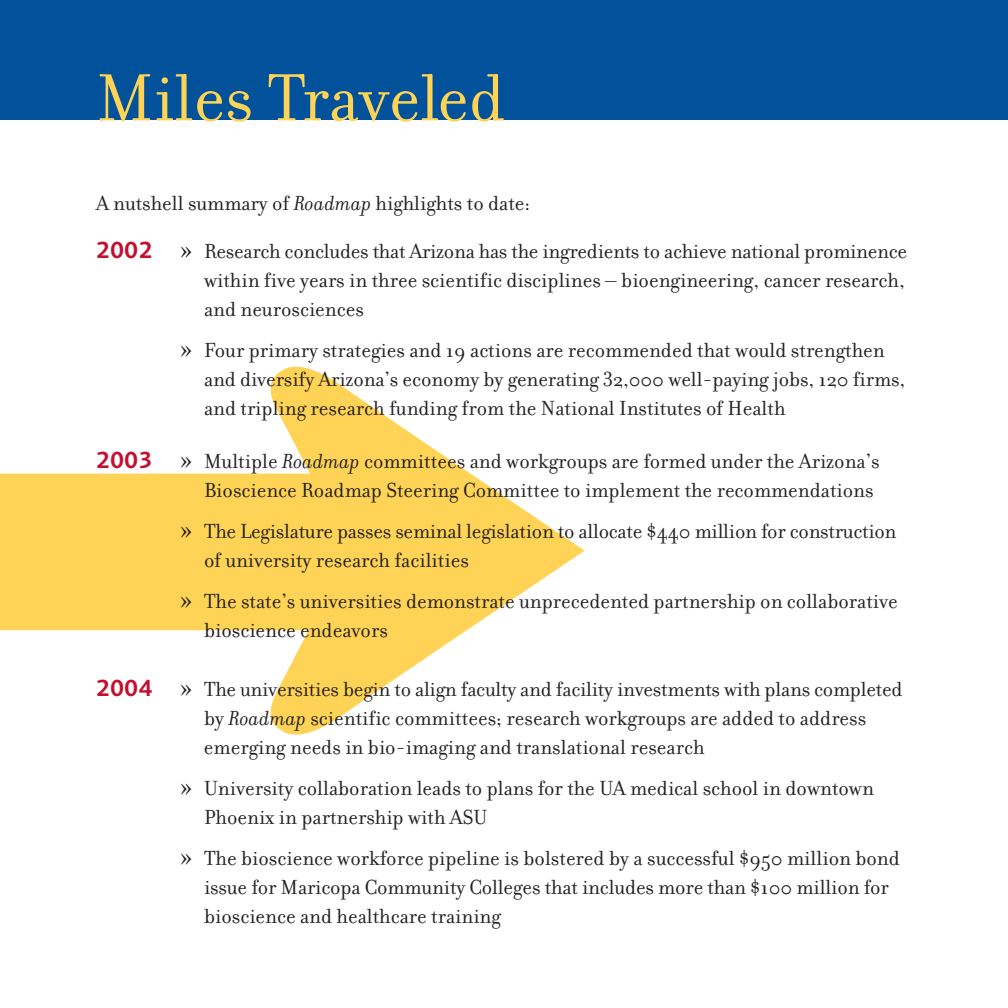
<style>
.page{position:relative;width:1008px;height:1008px;background:#fff}
.page>*{position:absolute;margin:0;border:0;box-sizing:border-box;transform-origin:0 0}
.t1{font:72px "Filosofia";color:#fed356}
.t2{font:24px "Foundry Sans Demi";letter-spacing:.03em;color:#c3102f}
.t3{font:22px/29px "Filosofia";color:#231f20}
.s1{font-style:italic}
.s2{font-family:"Centennial";font-weight:300}
</style>
<div class="page">
<div style="left:0;top:0;width:1008px;height:120px;background:#01529a"></div>
<svg style="left:0;top:367px;width:585px;height:368px"></svg>
<h1 class="t1" style="left:96px;top:53px;width:411px">Miles Traveled</h1>
<p class="t3" style="left:180px;top:178px;width:729px;line-height:48px;text-indent:-84px">A nutshell summary of <span class="s1">Roadmap</span> highlights to date:<br><span class="s2">»</span> Research concludes that Arizona has the ingredients to achieve national prominence</p>
<p class="t3" style="left:204px;top:265px;width:702px">within five years in three scientific disciplines – bioengineering, cancer research, and neurosciences</p>
<p class="t3" style="left:204px;top:335px;width:703px;text-indent:-24px"><span class="s2">»</span> Four primary strategies and 19 actions are recommended that would strengthen and diversify Arizona’s economy by generating 32,000 well-paying jobs, 120 firms, and tripling research funding from the National Institutes of Health</p>
<p class="t3" style="left:180px;top:446px;width:701px;text-align:right"><span class="s2">»</span> Multiple <span class="s1">Roadmap</span> committees and workgroups are formed under the Arizona’s<br>Bioscience Roadmap Steering Committee to implement the recommendations</p>
<p class="t3" style="left:204px;top:516px;width:694px;text-indent:-24px"><span class="s2">»</span> The Legislature passes seminal legislation to allocate $440 million for construction of university research facilities</p>
<p class="t3" style="left:204px;top:586px;width:695px;text-indent:-24px"><span class="s2">»</span> The state’s universities demonstrate unprecedented partnership on collaborative bioscience endeavors</p>
<p class="t2" style="left:96px;top:241px;width:58px">2002</p>
<p class="t2" style="left:96px;top:451px;width:58px">2003</p>
<p class="t2" style="left:96px;top:679px;width:58px">2004</p>
<p class="t3" style="left:204px;top:674px;width:700px;text-indent:-24px"><span class="s2">»</span> The universities begin to align faculty and facility investments with plans completed by <span class="s1">Roadmap</span> scientific committees; research workgroups are added to address emerging needs in bio-imaging and translational research</p>
<p class="t3" style="left:204px;top:773px;width:671px;text-indent:-24px"><span class="s2">»</span> University collaboration leads to plans for the UA medical school in downtown<br>Phoenix in partnership with ASU</p>
<p class="t3" style="left:204px;top:843px;width:697px;text-indent:-24px"><span class="s2">»</span> The bioscience workforce pipeline is bolstered by a successful $950 million bond issue for Maricopa Community Colleges that includes more than $100 million for bioscience and healthcare training</p>
</div>
